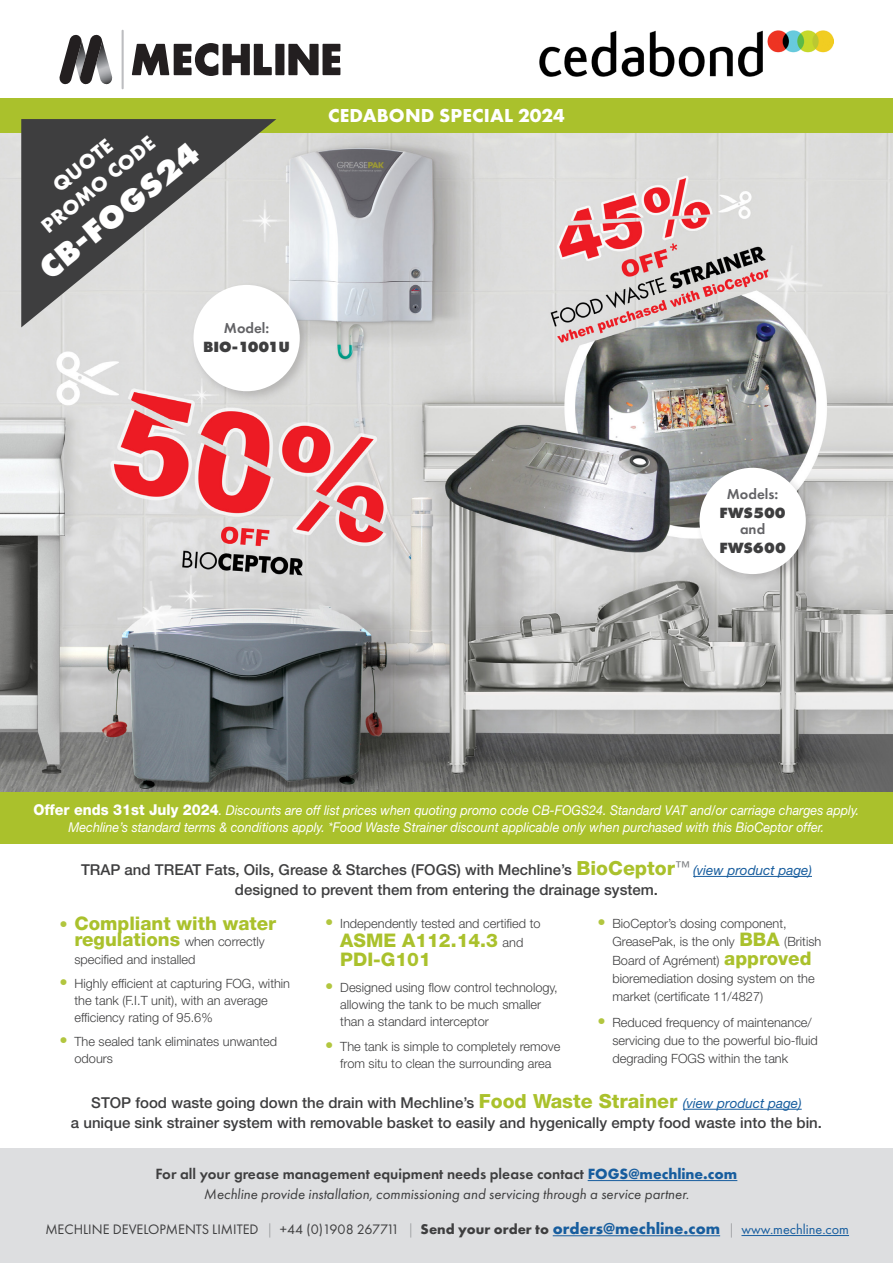
<style>
.page{position:relative;width:893px;height:1263px;background:#fff}
.page>*{position:absolute;margin:0;border:0;box-sizing:border-box;transform-origin:0 0}
.t1{font:800 33px "Futura PT";color:#fff}
.t2{font:700 21px "Futura PT";color:#fff}
.t3{font:700 19.5px "Futura PT";letter-spacing:.01em;color:#fff}
.t4{font:800 18.75px/18.8px "Helvetica Neue LT Std";color:#aac12c}
.t5{font:600 15.3px "Futura PT";color:#3e3e3f}
.t6{font:800 15.3px "Futura PT";color:#3e3e3f}
.t7{font:500 15px/19.5px "Helvetica Neue LT Std";color:#3e3e3f;text-align:center}
.t8{font:600 15px "Futura PT";color:#636366}
.t9{font:italic 14.85px "Futura PT";color:#3e3e3f}
.t10{font:14.25px "Futura PT";color:#3e3e3f}
.t11{font:italic 13.5px/16.5px "Helvetica Neue LT Std";color:#fff;text-align:center;scale:.95 1}
.t12{font:300 12.75px/18.1px "Helvetica Neue LT Std";color:#3e3e3f}
.s1{font-size:15.3px}
.s2{font-weight:800;font-style:normal;font-size:15px}
.s3{font-weight:800;font-size:19.5px;color:#aac12c}
.s4{font-weight:400;font-style:italic;font-size:13.5px;color:#175d9e}
.s5{font-weight:300;font-size:16.5px;color:#b2c63f}
.s6{font-weight:800;font-size:18.75px;color:#aac12c}
.s7{font-size:16.5px;color:#b2c63f}
.s8{font-weight:300;font-size:12.75px;color:#3e3e3f}
.s9{font-weight:700;color:#175d9e}
.s10{color:#76787b}
.s11{font-weight:700;font-size:14.7px}
.s12{font-weight:700;font-size:16.5px;color:#175d9e}
.s13{color:#175d9e}
</style>
<div class="page">
<div style="left:0;top:1149px;width:893px;height:114px;background:#dddee0"></div>
<img style="left:0;top:132px;width:893px;height:660px">
<svg style="left:132px;top:43px;width:140px;height:33px"></svg>
<div style="left:275px;top:44px;width:9px;height:31px;background:#231f20"></div>
<svg style="left:288px;top:44px;width:52px;height:31px"></svg>
<hr style="left:122px;top:30px;width:2px;height:59px;background:#bcbdc0">
<svg style="left:60px;top:34px;width:53px;height:51px"></svg>
<img style="left:539px;top:30px;width:294px;height:46px">
<hr style="left:693px;top:876px;width:119px;height:1px;background:#175d9e">
<hr style="left:553px;top:1235px;width:167px;height:1px;background:#175d9e">
<hr style="left:741px;top:1235px;width:108px;height:1px;background:#175d9e">
<hr style="left:683px;top:1109px;width:119px;height:1px;background:#175d9e">
<div style="left:0;top:98px;width:893px;height:34px;background:#aac12c"></div>
<div style="left:0;top:792px;width:893px;height:51px;background:#aac12c"></div>
<hr style="left:588px;top:1180px;width:149px;height:1px;background:#175d9e">
<div style="left:189px;top:281px;width:123px;height:122px;background:#231f20;opacity:.2"></div>
<div style="left:193px;top:285px;width:107px;height:106px;background:#fff;border-radius:50%"></div>
<div style="left:695px;top:464px;width:123px;height:122px;background:#231f20;opacity:.2"></div>
<div style="left:699px;top:468px;width:107px;height:106px;background:#fff;border-radius:50%"></div>
<svg style="left:21px;top:119px;width:255px;height:208px;background:#8f8f8e"></svg>
<p class="t2" style="left:35px;top:218px;width:141px;rotate:-39deg">PROMO CODE</p>
<p class="t2" style="left:47px;top:177px;width:72px;rotate:-39deg">QUOTE</p>
<p class="t1" style="left:30px;top:256px;width:197px;rotate:-39deg">CB-FOGS24</p>
<p class="t8" style="left:224px;top:318px;width:47px">Model:</p>
<p class="t6" style="left:203px;top:337px;width:89px">BIO-1001U</p>
<p class="t3" style="left:328px;top:103px;width:238px">CEDABOND SPECIAL 2024</p>
<p class="t8" style="left:727px;top:484px;width:53px">Models<span class="s1">:</span></p>
<p class="t6" style="left:720px;top:503px;width:68px">FWS500</p>
<p class="t8" style="left:740px;top:519px;width:27px">and</p>
<p class="t6" style="left:719px;top:538px;width:68px">FWS600</p>
<p class="t11" style="left:34px;top:802px;width:871px"><span class="s2">Offer ends 31st July 2024</span>. Discounts are off list prices when quoting promo code CB-FOGS24. Standard VAT and/or carriage charges apply.<br>Mechline’s standard terms &amp; conditions apply. *Food Waste Strainer discount applicable only when purchased with this BioCeptor offer.</p>
<p class="t7" style="left:81px;top:860px;width:732px">TRAP and TREAT Fats, Oils, Grease &amp; Starches (FOGS) with Mechline’s <span class="s3">BioCeptor</span><sup>™</sup> <span class="s4">(view product page) </span>designed to prevent them from entering the drainage system.</p>
<p class="t4" style="left:60px;top:914px;width:218px"><span class="s5">•</span> Compliant with water</p>
<p class="t12" style="left:75px;top:933px;width:192px;line-height:17.2px"><span class="s6">regulations</span> when correctly specified and installed</p>
<p class="t12" style="left:75px;top:974px;width:217px;line-height:17.4px;text-indent:-15px"><span class="s7">•</span> Highly efficient at capturing FOG, within the tank (F.I.T unit), with an average efficiency rating of 95.6%</p>
<p class="t12" style="left:75px;top:1032px;width:204px;line-height:16.8px;text-indent:-15px"><span class="s7">•</span> The sealed tank eliminates unwanted odours</p>
<p class="t12" style="left:612px;top:914px;width:210px;text-indent:-15px"><span class="s7">•</span> BioCeptor’s dosing component,<br>GreasePak, is the only <span class="s6">BBA</span> (British<br>Board of Agrément) <span class="s6">approved </span>bioremediation dosing system on the market (certificate 11/4827)</p>
<p class="t12" style="left:612px;top:1014px;width:207px;text-indent:-15px"><span class="s7">•</span> Reduced frequency of maintenance/ servicing due to the powerful bio-fluid degrading FOGS within the tank</p>
<p class="t7" style="left:71px;top:1092px;width:753px;line-height:20.2px">STOP food waste going down the drain with Mechline’s <span class="s3">Food Waste Strainer</span> <span class="s4">(view product page)<br></span>a unique sink strainer system with removable basket to easily and hygenically empty food waste into the bin.</p>
<p class="t12" style="left:325px;top:914px;width:217px"><span class="s7">•</span> Independently tested and certified to</p>
<p class="t4" style="left:340px;top:931px;width:185px">ASME A112.14.3 <span class="s8">and<br></span>PDI-G101</p>
<p class="t12" style="left:340px;top:978px;width:219px;line-height:17.1px;text-indent:-15px"><span class="s7">•</span> Designed using flow control technology, allowing the tank to be much smaller than a standard interceptor</p>
<p class="t12" style="left:325px;top:1038px;width:237px;line-height:16.8px;text-align:center"><span class="s7">•</span> The tank is simple to completely remove from situ to clean the surrounding area</p>
<p class="t5" style="left:156px;top:1164px;width:583px">For all your grease management equipment needs please contact <span class="s9">FOGS@mechline.com</span></p>
<p class="t9" style="left:204px;top:1185px;width:487px">Mechline provide installation, commissioning and servicing through a service partner.</p>
<p class="t10" style="left:45px;top:1221px;width:805px">MECHLINE DEVELOPMENTS LIMITED <span class="s10">|</span> +44 (0)1908 267711 <span class="s10">|</span> <span class="s11">Send your order to</span> <span class="s12">orders@mechline.com</span> <span class="s10">|</span> <span class="s13">www.mechline.com</span></p>
</div>
